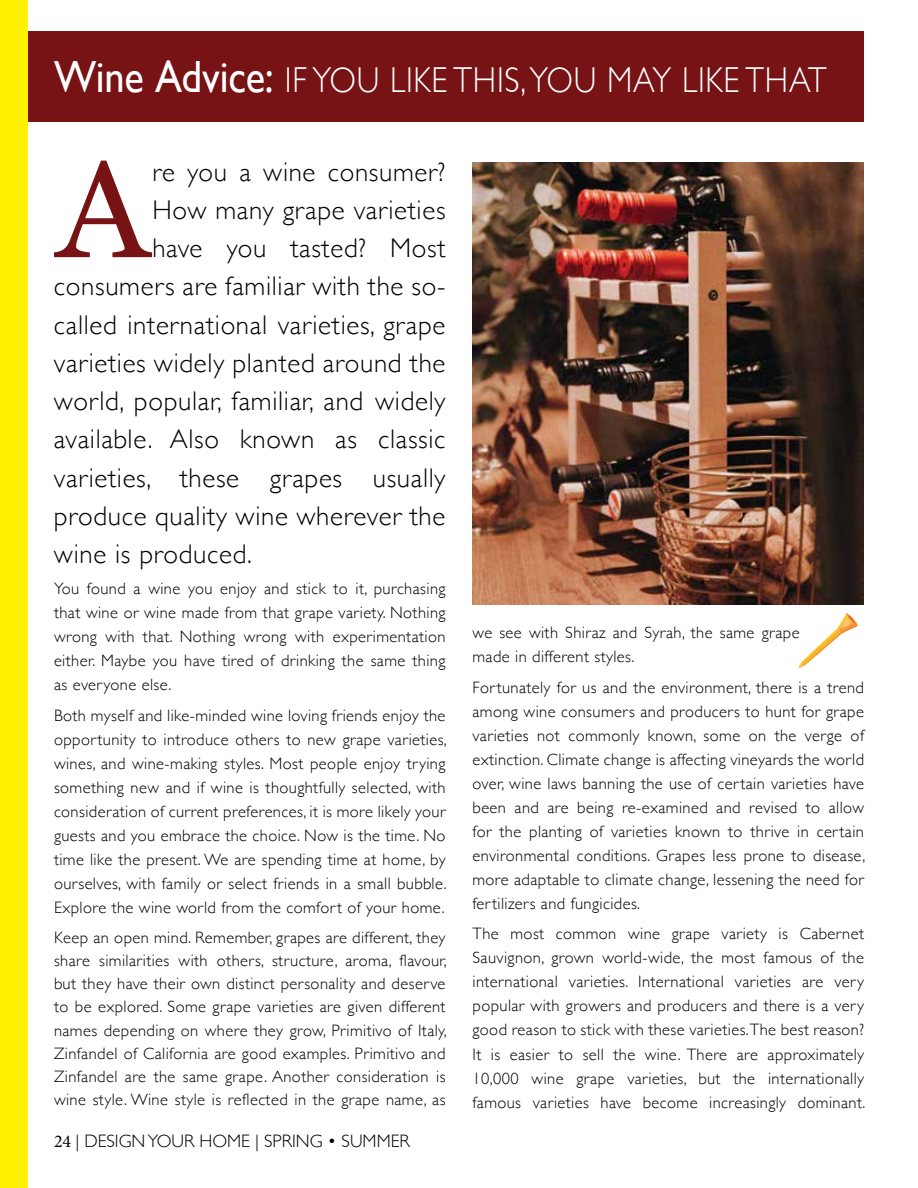
<style>
.page{position:relative;width:918px;height:1188px;background:#fff}
.page>*{position:absolute;margin:0;border:0;box-sizing:border-box;transform-origin:0 0}
.t1{font:137.4px "Georgia";color:#771215}
.t2{font:300 36px "Gill Sans";letter-spacing:.025em;color:#fff;scale:.9 1}
.t3{font:300 27px "Gill Sans";letter-spacing:.025em;color:#000}
.t4{font:300 18px "Gill Sans";color:#000}
.t5{font:300 16.5px/24px "Gill Sans";letter-spacing:.025em;color:#000;text-align:justify}
.s1{font-weight:400;font-size:45px}
.s2{font-family:"Minion Pro";font-weight:400}
</style>
<div class="page">
<img style="left:472px;top:163px;width:392px;height:442px">
<div style="left:0;top:32px;width:864px;height:90px;background:#771215"></div>
<div style="left:0;top:0;width:27px;height:1188px;background:#fff200"></div>
<svg style="left:799px;top:613px;width:59px;height:55px"></svg>
<img style="left:800px;top:629px;width:40px;height:38px">
<img style="left:838px;top:616px;width:17px;height:16px">
<h2 class="t2" style="left:54px;top:52px;width:860px"><span class="s1">Wine Advice:</span> IF YOU LIKE THIS, YOU MAY LIKE THAT</h2>
<h1 class="t1" style="left:57px;top:109px;width:94px">A</h1>
<h3 class="t3" style="left:152px;top:151px;width:295px">re you a wine consumer?</h3>
<h3 class="t3" style="left:152px;top:189px;width:295px">How many grape varieties</h3>
<h3 class="t3" style="left:152px;top:227px;width:295px">have you tasted? Most</h3>
<h3 class="t3" style="left:54px;top:265px;width:393px">consumers are familiar with the so-</h3>
<h3 class="t3" style="left:54px;top:304px;width:393px">called international varieties, grape</h3>
<h3 class="t3" style="left:54px;top:342px;width:393px">varieties widely planted around the</h3>
<h3 class="t3" style="left:54px;top:380px;width:393px">world, popular, familiar, and widely</h3>
<h3 class="t3" style="left:54px;top:418px;width:393px">available. Also known as classic</h3>
<h3 class="t3" style="left:54px;top:457px;width:393px">varieties, these grapes usually</h3>
<h3 class="t3" style="left:54px;top:495px;width:393px">produce quality wine wherever the</h3>
<h3 class="t3" style="left:54px;top:533px;width:199px">wine is produced.</h3>
<p class="t5" style="left:54px;top:576px;width:393px">You found a wine you enjoy and stick to it, purchasing that wine or wine made from that grape variety. Nothing wrong with that. Nothing wrong with experimentation either. Maybe you have tired of drinking the same thing as everyone else.</p>
<p class="t5" style="left:54px;top:703px;width:394px">Both myself and like-minded wine loving friends enjoy the opportunity to introduce others to new grape varieties, wines, and wine-making styles. Most people enjoy trying something new and if wine is thoughtfully selected, with consideration of current preferences, it is more likely your guests and you embrace the choice. Now is the time. No time like the present. We are spending time at home, by ourselves, with family or select friends in a small bubble.<br>Explore the wine world from the comfort of your home.</p>
<p class="t5" style="left:54px;top:925px;width:394px;line-height:23.2px">Keep an open mind. Remember, grapes are different, they share similarities with others, structure, aroma, flavour, but they have their own distinct personality and deserve to be explored. Some grape varieties are given different names depending on where they grow, Primitivo of Italy, Zinfandel of California are good examples. Primitivo and Zinfandel are the same grape. Another consideration is wine style. Wine style is reflected in the grape name, as</p>
<p class="t4" style="left:54px;top:1127px;width:357px"><span class="s2">24</span> | Design Your Home | spring • summer</p>
<p class="t5" style="left:473px;top:620px;width:329px">we see with Shiraz and Syrah, the same grape made in different styles.</p>
<p class="t5" style="left:473px;top:674px;width:394px">Fortunately for us and the environment, there is a trend among wine consumers and producers to hunt for grape varieties not commonly known, some on the verge of extinction. Climate change is affecting vineyards the world over, wine laws banning the use of certain varieties have been and are being re-examined and revised to allow for the planting of varieties known to thrive in certain environmental conditions. Grapes less prone to disease, more adaptable to climate change, lessening the need for fertilizers and fungicides.</p>
<p class="t5" style="left:473px;top:921px;width:394px">The most common wine grape variety is Cabernet Sauvignon, grown world-wide, the most famous of the international varieties. International varieties are very popular with growers and producers and there is a very good reason to stick with these varieties. The best reason?<br>It is easier to sell the wine. There are approximately 10,000 wine grape varieties, but the internationally famous varieties have become increasingly dominant.</p>
</div>
